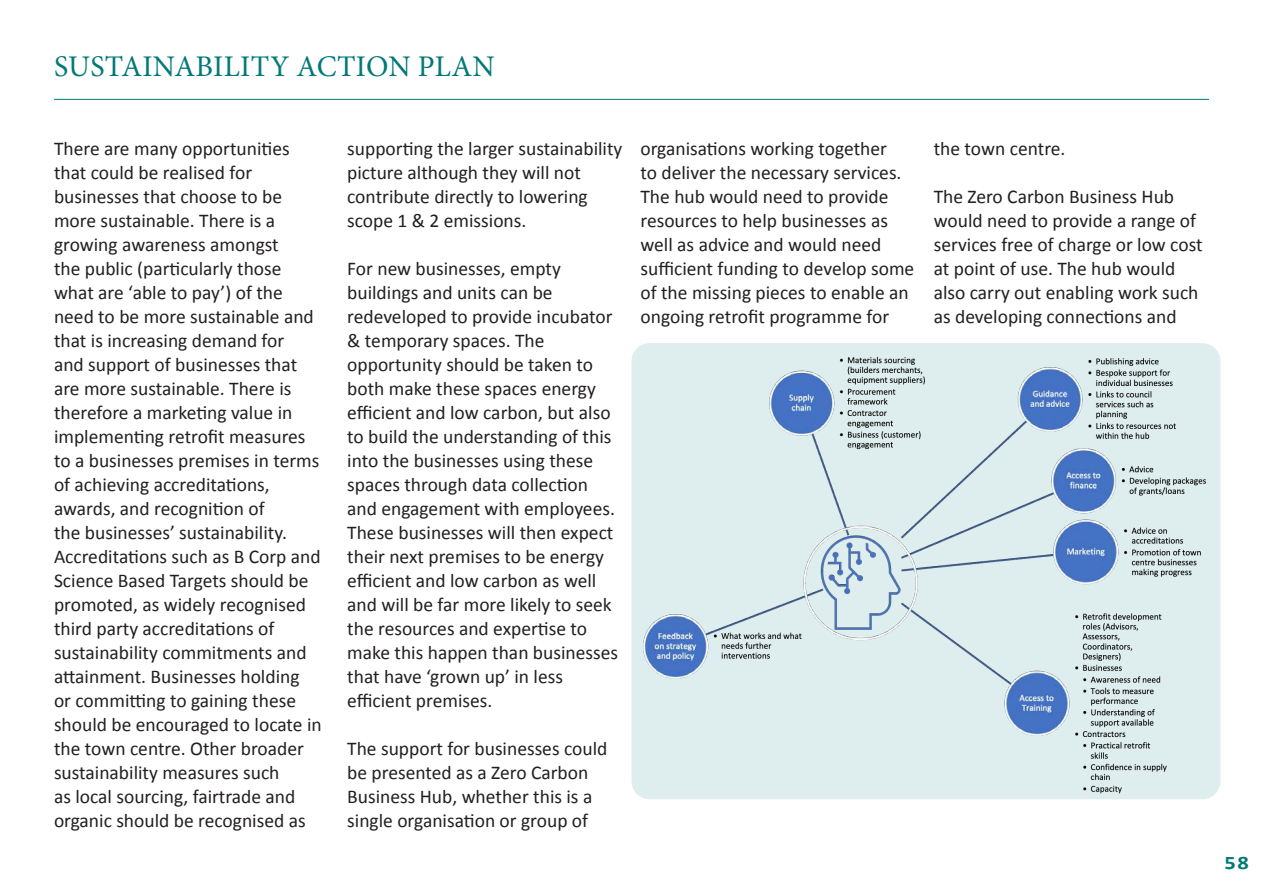
<style>
.page{position:relative;width:1263px;height:893px;background:#fff}
.page>*{position:absolute;margin:0;border:0;box-sizing:border-box;transform-origin:0 0}
.t1{font:30px "Minion Pro";letter-spacing:.01em;color:#007977}
.P1_-_Page_Body__Blac{font:19.5px/24px "Calibri";color:#231f20}
.t2{font:700 19.2px "Calibri";color:#007977;scale:1.18 1}
</style>
<div class="page">
<hr style="left:54px;top:99px;width:1155px;height:1px;background:#007977">
<div style="left:631px;top:343px;width:589px;height:456px;background:#deeded;border-radius:18px"></div>
<img style="left:641px;top:356px;width:567px;height:443px">
<h1 class="t1" style="left:54px;top:46px;width:442px">SUSTAINABILITY ACTION PLAN</h1>
<p class="P1_-_Page_Body__Blac" style="left:54px;top:137px;width:269px">There are many opportunities that could be realised for businesses that choose to be more sustainable. There is a growing awareness amongst<br>the public (particularly those what are ‘able to pay’) of the need to be more sustainable and that is increasing demand for<br>and support of businesses that are more sustainable. There is therefore a marketing value in implementing retrofit measures to a businesses premises in terms of achieving accreditations, awards, and recognition of<br>the businesses’ sustainability.<br>Accreditations such as B Corp and<br>Science Based Targets should be promoted, as widely recognised third party accreditations of sustainability commitments and attainment. Businesses holding<br>or committing to gaining these should be encouraged to locate in the town centre. Other broader sustainability measures such<br>as local sourcing, fairtrade and organic should be recognised as</p>
<p class="P1_-_Page_Body__Blac" style="left:347px;top:137px;width:277px">supporting the larger sustainability picture although they will not contribute directly to lowering scope 1 &amp; 2 emissions.</p>
<p class="P1_-_Page_Body__Blac" style="left:347px;top:257px;width:272px">For new businesses, empty buildings and units can be redeveloped to provide incubator &amp; temporary spaces. The opportunity should be taken to both make these spaces energy efficient and low carbon, but also to build the understanding of this into the businesses using these spaces through data collection and engagement with employees.<br>These businesses will then expect their next premises to be energy efficient and low carbon as well and will be far more likely to seek the resources and expertise to make this happen than businesses that have ‘grown up’ in less efficient premises.</p>
<p class="P1_-_Page_Body__Blac" style="left:347px;top:737px;width:262px">The support for businesses could be presented as a Zero Carbon<br>Business Hub, whether this is a single organisation or group of</p>
<p class="P1_-_Page_Body__Blac" style="left:640px;top:137px;width:275px">organisations working together<br>to deliver the necessary services.<br>The hub would need to provide resources to help businesses as well as advice and would need sufficient funding to develop some of the missing pieces to enable an ongoing retrofit programme for</p>
<p class="P1_-_Page_Body__Blac" style="left:934px;top:137px;width:133px">the town centre.</p>
<p class="P1_-_Page_Body__Blac" style="left:934px;top:185px;width:270px">The Zero Carbon Business Hub would need to provide a range of services free of charge or low cost at point of use. The hub would also carry out enabling work such as developing connections and</p>
<p class="t2" style="left:1224px;top:850px;width:22px">58</p>
</div>
